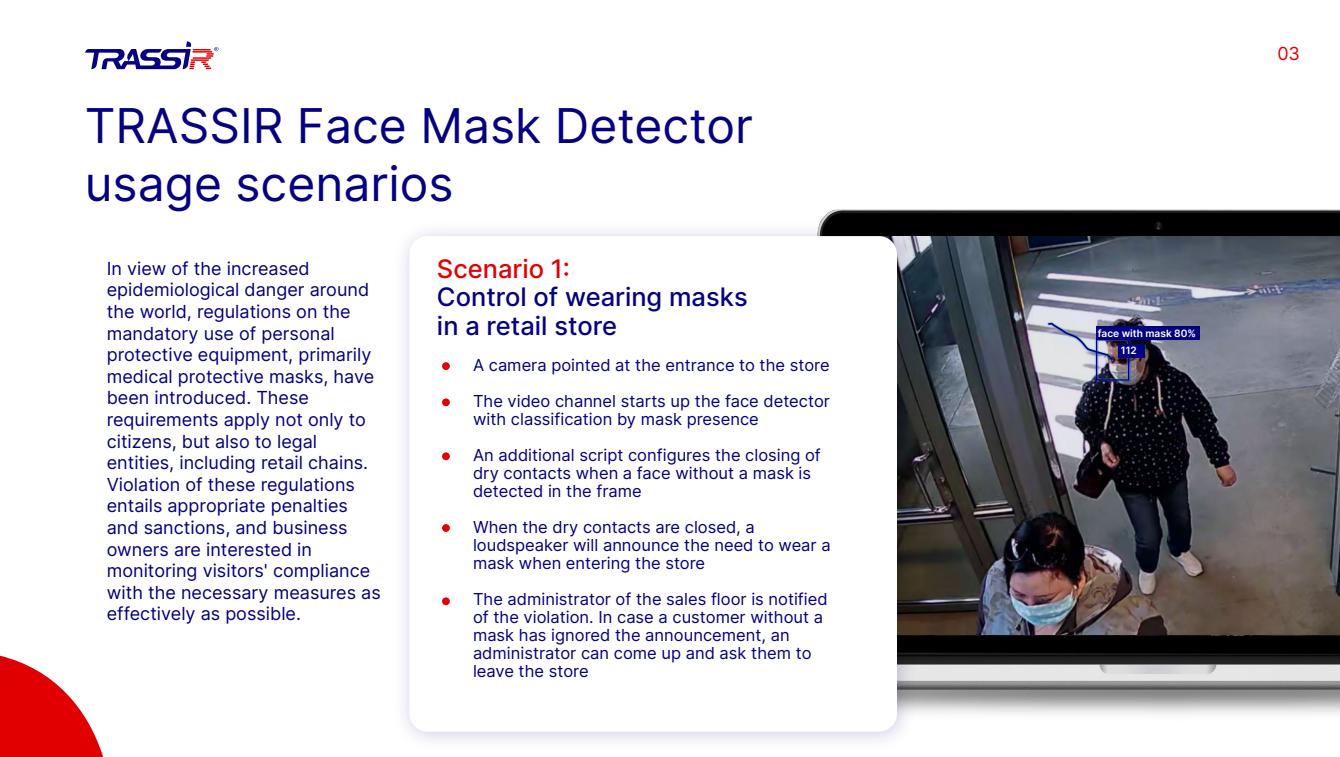
<style>
.page{position:relative;width:1340px;height:757px;background:#fff}
.page>*{position:absolute;margin:0;border:0;box-sizing:border-box;transform-origin:0 0}
.t1{font:48px/57.6px "Inter";color:#050081}
.t2{font:500 25.5px/28.5px "Inter";color:#050081}
.t3{font:500 25.5px "Inter";color:#e20000}
.t4{font:18px/21.6px "Inter";color:#050081}
.t5{font:18px "Inter";color:#e20000}
.t6{font:16.5px/18px "Inter";color:#050081}
.t7{font:600 10.2px/17.5px "Inter";color:#fff}
</style>
<div class="page">
<img style="left:830px;top:209px;width:509px;height:481px">
<img style="left:924px;top:237px;width:415px;height:397px">
<svg style="left:85px;top:41px;width:133px;height:29px"></svg>
<svg style="left:0;top:656px;width:103px;height:101px"></svg>
<img style="left:404px;top:212px;width:520px;height:534px">
<div style="left:409px;top:236px;width:488px;height:496px;background:#fff;border-radius:18px"></div>
<div style="left:442px;top:362px;width:8px;height:8px;background:#e20000;border-radius:50%"></div>
<div style="left:442px;top:398px;width:8px;height:8px;background:#e20000;border-radius:50%"></div>
<div style="left:442px;top:452px;width:8px;height:8px;background:#e20000;border-radius:50%"></div>
<div style="left:442px;top:524px;width:8px;height:8px;background:#e20000;border-radius:50%"></div>
<div style="left:442px;top:597px;width:8px;height:8px;background:#e20000;border-radius:50%"></div>
<img style="left:1093px;top:340px;width:39px;height:43px">
<div style="left:1095px;top:339px;width:34px;height:41px;border:1px solid #050081"></div>
<div style="left:1095px;top:326px;width:104px;height:14px;background:#050081"></div>
<div style="left:1118px;top:344px;width:27px;height:13px;background:#050081"></div>
<img style="left:1045px;top:320px;width:70px;height:43px">
<img style="left:1046px;top:323px;width:68px;height:39px">
<h1 class="t1" style="left:85px;top:96px;width:670px">TRASSIR Face Mask Detector usage scenarios</h1>
<p class="t4" style="left:107px;top:257px;width:275px">In view of the increased epidemiological danger around the world, regulations on the mandatory use of personal protective equipment, primarily medical protective masks, have been introduced. These requirements apply not only to citizens, but also to legal entities, including retail chains.<br>Violation of these regulations entails appropriate penalties and sanctions, and business owners are interested in monitoring visitors' compliance with the necessary measures as effectively as possible.</p>
<h2 class="t3" style="left:437px;top:250px;width:135px">Scenario 1:</h2>
<h2 class="t2" style="left:437px;top:282px;width:312px">Control of wearing masks in a retail store</h2>
<p class="t6" style="left:473px;top:347px;width:358px;line-height:36px">A camera pointed at the entrance to the store<br>The video channel starts up the face detector</p>
<p class="t6" style="left:473px;top:401px;width:349px;line-height:36px">with classification by mask presence<br>An additional script configures the closing of</p>
<p class="t6" style="left:473px;top:464px;width:340px">dry contacts when a face without a mask is detected in the frame</p>
<p class="t6" style="left:473px;top:518px;width:359px">When the dry contacts are closed, a loudspeaker will announce the need to wear a mask when entering the store</p>
<p class="t6" style="left:473px;top:590px;width:356px">The administrator of the sales floor is notified of the violation. In case a customer without a mask has ignored the announcement, an administrator can come up and ask them to leave the store</p>
<p class="t5" style="left:1277px;top:40px;width:24px">03</p>
<p class="t7" style="left:1120px;top:324px;width:77px;text-indent:-23px">face with mask 80%<br>112</p>
</div>
